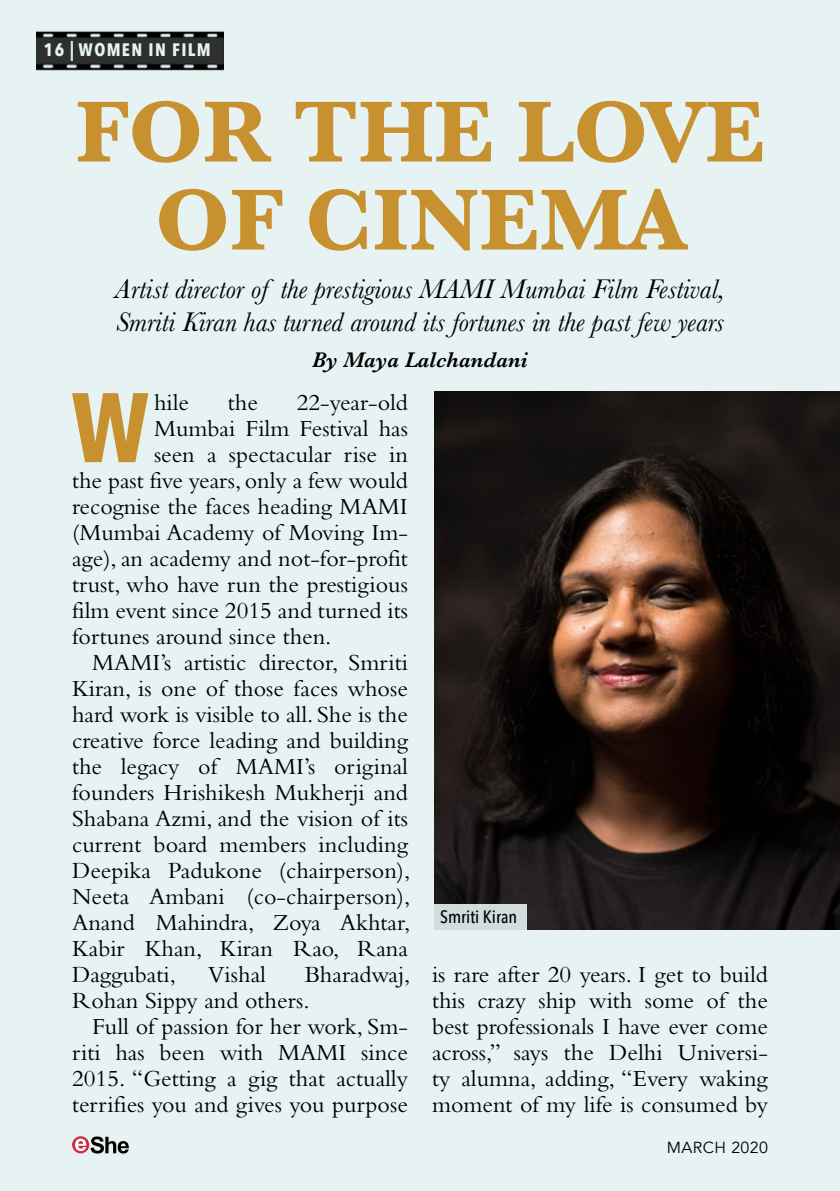
<style>
.page{position:relative;width:840px;height:1191px;background:#fff}
.page>*{position:absolute;margin:0;border:0;box-sizing:border-box;transform-origin:0 0}
.body{font:700 97.4px "Avenir Next Condensed";color:#c8912f}
.headline{font:700 90px/88px "Baskerville";color:#c8912f;text-align:center}
.intro{font:italic 28px/33.6px "Baskerville";color:#000}
.body-2{font:24px/26px "Bembo Std";color:#000;text-align:justify}
.byline{font:italic 600 22px "Baskerville";color:#000}
.blurb_caps{font:600 20px "Avenir Next Condensed";color:#e7f3f3}
.slug{font:700 18px "Avenir Next Condensed";letter-spacing:.075em;color:#e7f3f3}
.photo_cap{font:500 18px "Avenir Next Condensed";color:#000}
.t1{font:16px "Avenir";letter-spacing:.025em;color:#000}
</style>
<div class="page">
<div style="left:0;top:0;width:839px;height:1191px;background:#e7f3f3"></div>
<svg style="left:72px;top:1136px;width:17px;height:17px"></svg>
<svg style="left:75px;top:1136px;width:54px;height:17px"></svg>
<img style="left:434px;top:391px;width:405px;height:538px">
<div style="left:432px;top:904px;width:94px;height:26px;background:#d2dcdc"></div>
<img style="left:36px;top:31px;width:187px;height:40px">
<p class="slug" style="left:44px;top:39px;width:22px">16</p>
<p class="blurb_caps" style="left:70px;top:32px;width:6px">|</p>
<p class="slug" style="left:79px;top:39px;width:134px">WOMEN IN FILM</p>
<p class="headline" style="left:76px;top:89px;width:691px">FOR THE LOVE<br>OF CINEMA</p>
<p class="intro" style="left:115px;top:272px;width:611px">Artist director of the prestigious MAMI Mumbai Film Festival,<br>Smriti Kiran has turned around its fortunes in the past few years</p>
<p class="byline" style="left:312px;top:345px;width:217px">By Maya Lalchandani</p>
<p class="body" style="left:71px;top:368px;width:79px">W</p>
<p class="body-2" style="left:154px;top:389px;width:37px">hile</p>
<p class="body-2" style="left:228px;top:389px;width:32px">the</p>
<p class="body-2" style="left:296px;top:389px;width:113px">22-year-old</p>
<p class="body-2" style="left:154px;top:415px;width:255px">Mumbai Film Festival has</p>
<p class="body-2" style="left:154px;top:441px;width:255px">seen a spectacular rise in</p>
<p class="body-2" style="left:72px;top:467px;width:337px">the past five years, only a few would</p>
<p class="body-2" style="left:72px;top:493px;width:337px">recognise the faces heading MAMI</p>
<p class="body-2" style="left:72px;top:519px;width:337px">(Mumbai Academy of Moving Im-</p>
<p class="body-2" style="left:72px;top:545px;width:337px">age), an academy and not-for-profit</p>
<p class="body-2" style="left:72px;top:571px;width:337px">trust, who have run the prestigious</p>
<p class="body-2" style="left:72px;top:597px;width:337px">film event since 2015 and turned its</p>
<p class="body-2" style="left:72px;top:623px;width:261px">fortunes around since then.</p>
<p class="body-2" style="left:72px;top:649px;width:339px;text-indent:20px">MAMI’s artistic director, Smriti Kiran, is one of those faces whose hard work is visible to all. She is the creative force leading and building the legacy of MAMI’s original founders Hrishikesh Mukherji and Shabana Azmi, and the vision of its current board members including Deepika Padukone (chairperson), Neeta Ambani (co-chairperson), Anand Mahindra, Zoya Akhtar, Kabir Khan, Kiran Rao, Rana Daggubati,</p>
<p class="body-2" style="left:72px;top:961px;width:339px;text-indent:232px">Bharadwaj,<br>Rohan Sippy and others.</p>
<p class="body-2" style="left:72px;top:1013px;width:337px;text-indent:20px">Full of passion for her work, Sm&shy;riti has been with MAMI since 2015. “Getting a gig that actually terrifies you and gives you purpose</p>
<p class="body-2" style="left:208px;top:961px;width:59px">Vishal</p>
<p class="photo_cap" style="left:440px;top:906px;width:79px">Smriti Kiran</p>
<p class="body-2" style="left:432px;top:961px;width:337px">is rare after 20 years. I get to build this crazy ship with some of the best professionals I have ever come across,” says the Delhi Universi&shy;ty alumna, adding, “Every waking moment of my life is consumed by</p>
<p class="t1" style="left:666px;top:1138px;width:103px">MARCH 2020</p>
</div>
